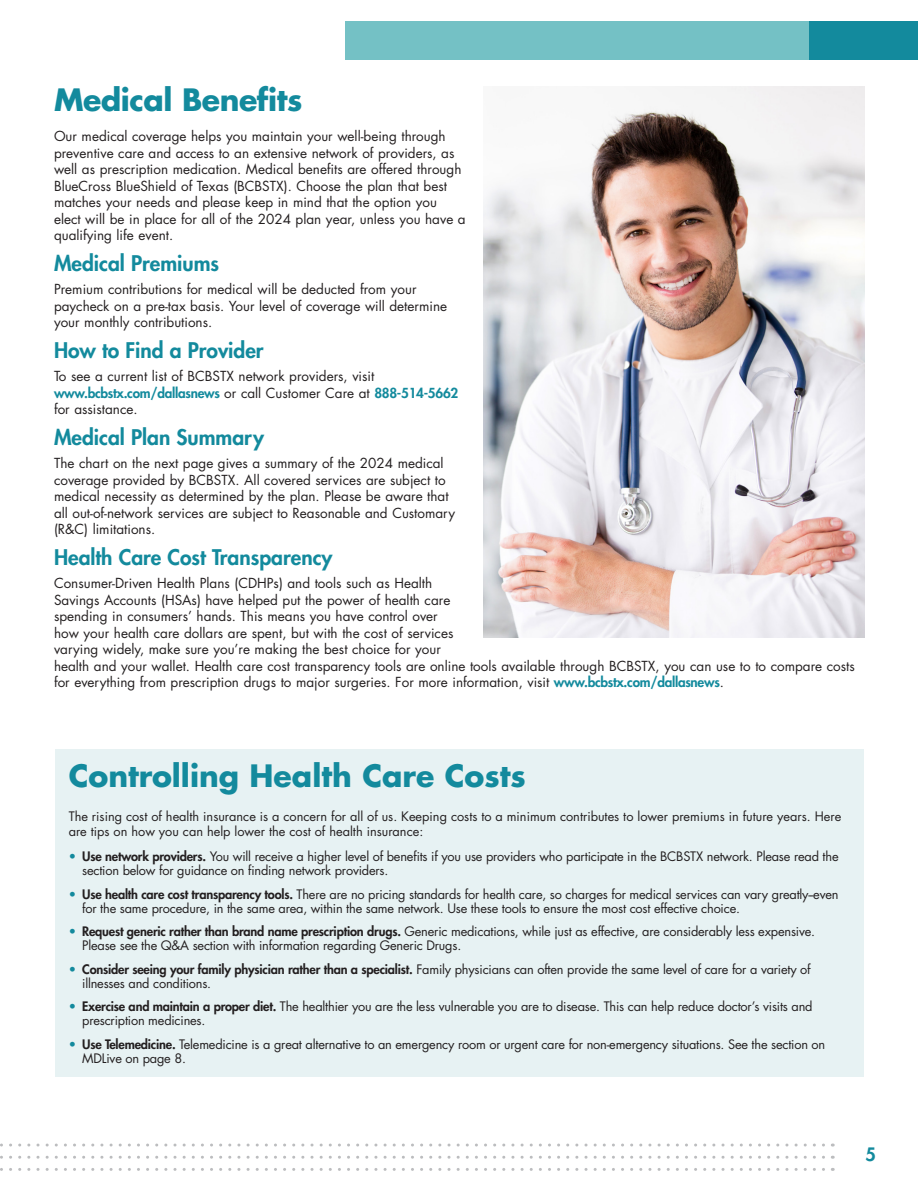
<style>
.page{position:relative;width:918px;height:1188px;background:#fff}
.page>*{position:absolute;margin:0;border:0;box-sizing:border-box;transform-origin:0 0}
.Callout_Heading{font:700 30px "Futura Std";color:#138a9d}
.Heading_1{font:700 30px "Futura Std";letter-spacing:-.015em;color:#138a9d}
.Heading_2{font:800 21px "Futura Std";color:#138a9d}
.t1{font:800 18px "Futura Std";color:#138a9d}
.Body_Text{font:13.5px/16.5px "Futura Std";color:#231f20}
.Callout_Heading-2{font:12.75px/14.2px "Futura Std";letter-spacing:-.015em;color:#231f20}
.s1{font-weight:800;color:#138a9d}
.s2{font-weight:800}
</style>
<div class="page">
<svg style="left:0;top:1144px;width:833px;height:3px"></svg>
<svg style="left:0;top:1156px;width:833px;height:3px"></svg>
<svg style="left:0;top:1168px;width:833px;height:3px"></svg>
<div style="left:346px;top:22px;width:464px;height:38px;background:#74c1c5"></div>
<div style="left:810px;top:22px;width:108px;height:38px;background:#138a9d"></div>
<img style="left:484px;top:86px;width:381px;height:552px">
<div style="left:55px;top:749px;width:809px;height:327px;background:#e7f2f3"></div>
<p class="Heading_1" style="left:54px;top:80px;width:250px">Medical Benefits</p>
<p class="Body_Text" style="left:54px;top:128px;width:413px">Our medical coverage helps you maintain your well-being through preventive care and access to an extensive network of providers, as well as prescription medication. Medical benefits are offered through BlueCross BlueShield of Texas (BCBSTX). Choose the plan that best matches your needs and please keep in mind that the option you elect will be in place for all of the 2024 plan year, unless you have a qualifying life event.</p>
<p class="Heading_2" style="left:54px;top:250px;width:167px">Medical Premiums</p>
<p class="Body_Text" style="left:54px;top:281px;width:395px">Premium contributions for medical will be deducted from your paycheck on a pre-tax basis. Your level of coverage will determine your monthly contributions.</p>
<p class="Heading_2" style="left:54px;top:337px;width:211px">How to Find a Provider</p>
<p class="Body_Text" style="left:54px;top:368px;width:406px">To see a current list of BCBSTX network providers, visit <span class="s1">www.bcbstx.com/dallasnews</span> or call Customer Care at <span class="s1">888-514-5662 </span>for assistance.</p>
<p class="Heading_2" style="left:54px;top:424px;width:212px">Medical Plan Summary</p>
<p class="Body_Text" style="left:54px;top:455px;width:403px">The chart on the next page gives a summary of the 2024 medical coverage provided by BCBSTX. All covered services are subject to medical necessity as determined by the plan. Please be aware that all out-of-network services are subject to Reasonable and Customary (R&amp;C) limitations.</p>
<p class="Heading_2" style="left:54px;top:544px;width:280px">Health Care Cost Transparency</p>
<p class="Body_Text" style="left:54px;top:575px;width:802px">Consumer-Driven Health Plans (CDHPs) and tools such as Health<br>Savings Accounts (HSAs) have helped put the power of health care<br>spending in consumers’ hands. This means you have control over<br>how your health care dollars are spent, but with the cost of services<br>varying widely, make sure you’re making the best choice for your<br>health and your wallet. Health care cost transparency tools are online tools available through BCBSTX, you can use to to compare costs for everything from prescription drugs to major surgeries. For more information, visit <span class="s1">www.bcbstx.com/dallasnews</span>.</p>
<p class="Callout_Heading" style="left:69px;top:756px;width:459px">Controlling Health Care Costs</p>
<p class="Callout_Heading-2" style="left:69px;top:810px;width:774px">The rising cost of health insurance is a concern for all of us. Keeping costs to a minimum contributes to lower premiums in future years. Here are tips on how you can help lower the cost of health insurance:</p>
<p class="Callout_Heading-2" style="left:82px;top:850px;width:758px;text-indent:-14px"><span class="s1">•</span> <span class="s2">Use network providers.</span> You will receive a higher level of benefits if you use providers who participate in the BCBSTX network. Please read the section below for guidance on finding network providers.</p>
<p class="Callout_Heading-2" style="left:82px;top:887px;width:758px;text-indent:-14px"><span class="s1">•</span> <span class="s2">Use health care cost transparency tools.</span> There are no pricing standards for health care, so charges for medical services can vary greatly--even for the same procedure, in the same area, within the same network. Use these tools to ensure the most cost effective choice.</p>
<p class="Callout_Heading-2" style="left:82px;top:925px;width:734px;text-indent:-14px"><span class="s1">•</span> <span class="s2">Request generic rather than brand name prescription drugs.</span> Generic medications, while just as effective, are considerably less expensive.<br>Please see the Q&amp;A section with information regarding Generic Drugs.</p>
<p class="Callout_Heading-2" style="left:82px;top:962px;width:730px;text-indent:-14px"><span class="s1">•</span> <span class="s2">Consider seeing your family physician rather than a specialist.</span> Family physicians can often provide the same level of care for a variety of illnesses and conditions.</p>
<p class="Callout_Heading-2" style="left:82px;top:1000px;width:732px;text-indent:-14px"><span class="s1">•</span> <span class="s2">Exercise and maintain a proper diet.</span> The healthier you are the less vulnerable you are to disease. This can help reduce doctor’s visits and prescription medicines.</p>
<p class="Callout_Heading-2" style="left:82px;top:1037px;width:745px;text-indent:-14px"><span class="s1">•</span> <span class="s2">Use Telemedicine.</span> Telemedicine is a great alternative to an emergency room or urgent care for non-emergency situations. See the section on<br>MDLive on page 8.</p>
<h3 class="t1" style="left:866px;top:1143px;width:12px">5</h3>
</div>
